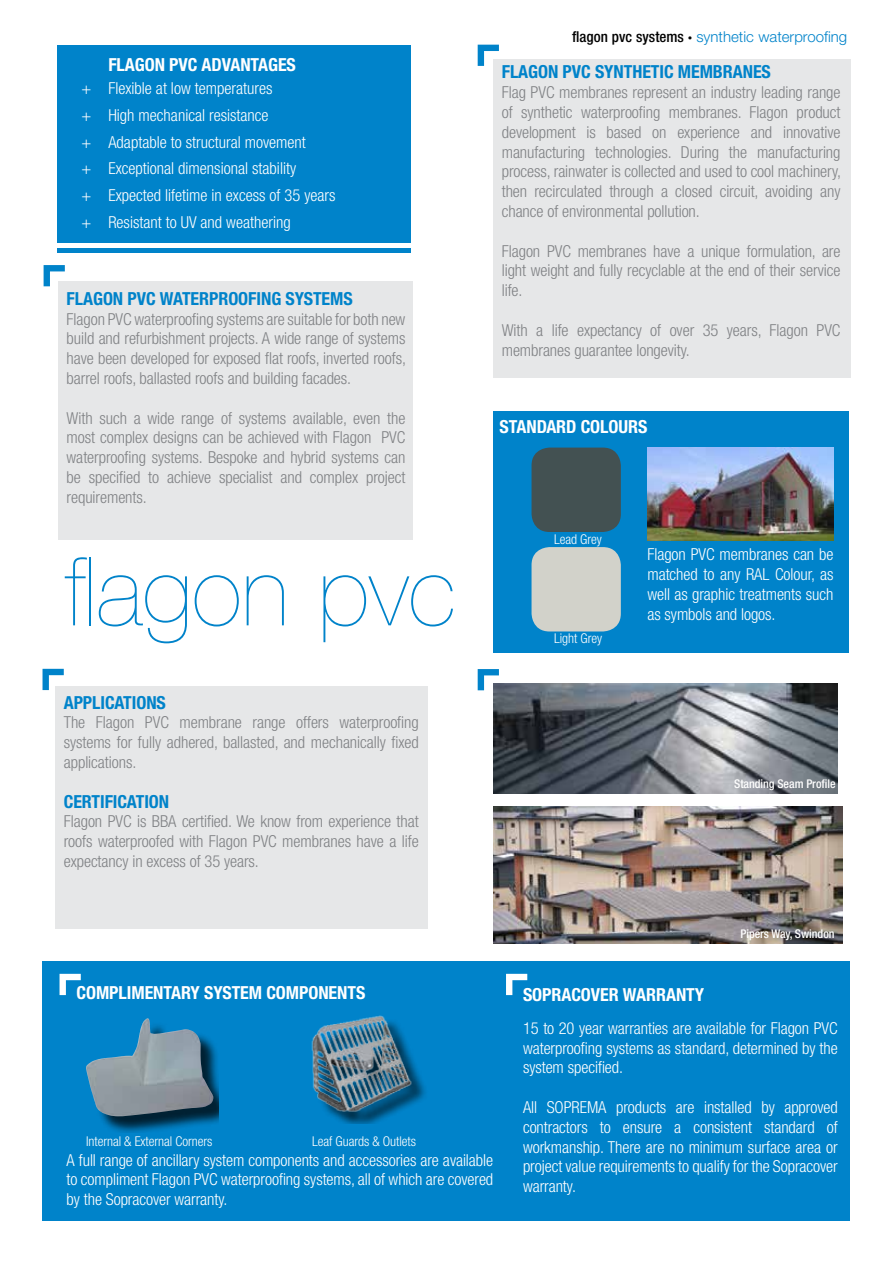
<style>
.page{position:relative;width:893px;height:1263px;background:#fff}
.page>*{position:absolute;margin:0;border:0;box-sizing:border-box;transform-origin:0 0}
.t1{font:200 95.25px "Helvetica Neue LT";color:#0083ca}
.t2{font:700 condensed 18px "Helvetica Neue LT";letter-spacing:-.005em;color:#0083ca}
.t3{font:700 condensed 18px "Helvetica Neue LT";letter-spacing:-.005em;color:#fff}
.t4{font:300 condensed 16.5px/19.8px "Helvetica Neue LT";letter-spacing:-.005em;color:#808285;text-align:justify}
.t5{font:300 condensed 16.5px/19.8px "Helvetica Neue LT";letter-spacing:-.005em;color:#fff;text-align:justify}
.t6{font:300 15px "Helvetica Neue LT";color:#0083ca}
.t7{font:300 condensed 13.5px "Helvetica Neue LT";letter-spacing:-.005em;color:#fff}
.t8{font:500 condensed 12px "Helvetica Neue LT";letter-spacing:-.005em;color:#fff}
.s1{font-weight:500;font-stretch:condensed;color:#000}
.s2{font-weight:800;font-stretch:condensed;color:#000}
</style>
<div class="page">
<div style="left:493px;top:60px;width:357px;height:318px;background:#e6e7e8"></div>
<div style="left:56px;top:686px;width:372px;height:243px;background:#e6e7e8"></div>
<div style="left:43px;top:961px;width:807px;height:259px;background:#0083ca"></div>
<div style="left:493px;top:411px;width:356px;height:241px;background:#0083ca"></div>
<svg style="left:478px;top:45px;width:21px;height:21px"></svg>
<div style="left:57px;top:45px;width:354px;height:197px;background:#0083ca"></div>
<svg style="left:43px;top:669px;width:21px;height:21px"></svg>
<div style="left:531px;top:448px;width:90px;height:84px;background:#435152;border-radius:18px"></div>
<div style="left:316px;top:1019px;width:112px;height:105px;background:#000;opacity:.75"></div>
<img style="left:311px;top:1015px;width:117px;height:103px">
<div style="left:89px;top:1021px;width:130px;height:111px;background:#000;opacity:.75"></div>
<img style="left:86px;top:1018px;width:127px;height:98px">
<svg style="left:60px;top:974px;width:21px;height:21px"></svg>
<svg style="left:506px;top:974px;width:21px;height:21px"></svg>
<div style="left:57px;top:248px;width:354px;height:5px;background:#0083ca"></div>
<div style="left:58px;top:281px;width:354px;height:259px;background:#e6e7e8"></div>
<img style="left:493px;top:683px;width:345px;height:110px">
<svg style="left:478px;top:669px;width:21px;height:21px"></svg>
<svg style="left:44px;top:265px;width:21px;height:21px"></svg>
<div style="left:531px;top:547px;width:90px;height:84px;background:#d2d2ca;border-radius:18px"></div>
<img style="left:647px;top:448px;width:186px;height:92px">
<img style="left:493px;top:806px;width:349px;height:138px">
<p class="t3" style="left:108px;top:54px;width:189px">FLAGON PVC ADVANTAGES</p>
<p class="t5" style="left:81px;top:74px;width:256px;line-height:27px;text-align:left">+ Flexible at low temperatures<br>+ High mechanical resistance<br>+ Adaptable to structural movement<br>+ Exceptional dimensional stability<br>+ Expected lifetime in excess of 35 years + Resistant to UV and weathering</p>
<p class="t2" style="left:67px;top:287px;width:288px">FLAGON PVC WATERPROOFING SYSTEMS</p>
<p class="t4" style="left:67px;top:309px;width:341px">Flagon PVC waterproofing systems are suitable for both new build and refurbishment projects. A wide range of systems have been developed for exposed flat roofs, inverted roofs, barrel roofs, ballasted roofs and building facades.</p>
<p class="t4" style="left:67px;top:408px;width:340px">With such a wide range of systems available, even the most complex designs can be achieved with Flagon PVC waterproofing systems. Bespoke and hybrid systems can be specified to achieve specialist and complex project requirements.</p>
<h1 class="t1" style="left:65px;top:537px;width:392px">flagon pvc</h1>
<p class="t2" style="left:64px;top:691px;width:104px">APPLICATIONS</p>
<p class="t4" style="left:64px;top:712px;width:357px">The Flagon PVC membrane range offers waterproofing systems for fully adhered, ballasted, and mechanically fixed applications.</p>
<p class="t2" style="left:64px;top:790px;width:107px">CERTIFICATION</p>
<p class="t4" style="left:64px;top:811px;width:357px">Flagon PVC is BBA certified. We know from experience that roofs waterproofed with Flagon PVC membranes have a life expectancy in excess of 35 years.</p>
<p class="t6" style="left:572px;top:27px;width:276px"><span class="s1">flagon pvc systems</span> <span class="s2">·</span> synthetic waterproofing</p>
<p class="t2" style="left:502px;top:61px;width:271px">FLAGON PVC SYNTHETIC MEMBRANES</p>
<p class="t4" style="left:502px;top:82px;width:341px">Flag PVC membranes represent an industry leading range of synthetic waterproofing membranes. Flagon product development is based on experience and innovative manufacturing technologies. During the manufacturing process, rainwater is collected and used to cool machinery, then recirculated through a closed circuit, avoiding any chance of environmental pollution.</p>
<p class="t4" style="left:502px;top:241px;width:340px">Flagon PVC membranes have a unique formulation, are light weight and fully recyclable at the end of their service life.</p>
<p class="t4" style="left:502px;top:320px;width:340px">With a life expectancy of over 35 years, Flagon PVC membranes guarantee longevity.</p>
<p class="t3" style="left:500px;top:415px;width:149px">STANDARD COLOURS</p>
<p class="t7" style="left:554px;top:532px;width:49px">Lead Grey</p>
<p class="t7" style="left:554px;top:631px;width:50px">Light Grey</p>
<p class="t5" style="left:647px;top:545px;width:188px">Flagon PVC membranes can be matched to any RAL Colour, as well as graphic treatments such as symbols and logos.</p>
<p class="t8" style="left:734px;top:777px;width:103px">Standing Seam Profile</p>
<p class="t8" style="left:740px;top:927px;width:96px">Pipers Way, Swindon</p>
<p class="t3" style="left:77px;top:982px;width:290px">COMPLIMENTARY SYSTEM COMPONENTS</p>
<p class="t7" style="left:86px;top:1134px;width:128px">Internal &amp; External Corners</p>
<p class="t7" style="left:312px;top:1134px;width:105px">Leaf Guards &amp; Outlets</p>
<p class="t5" style="left:67px;top:1150px;width:428px">A full range of ancillary system components and accessories are available to compliment Flagon PVC waterproofing systems, all of which are covered by the Sopracover warranty.</p>
<p class="t3" style="left:523px;top:983px;width:183px">SOPRACOVER WARRANTY</p>
<p class="t5" style="left:523px;top:1018px;width:316px">15 to 20 year warranties are available for Flagon PVC waterproofing systems as standard, determined by the system specified.</p>
<p class="t5" style="left:523px;top:1097px;width:316px">All SOPREMA products are installed by approved contractors to ensure a consistent standard of workmanship. There are no minimum surface area or project value requirements to qualify for the Sopracover warranty.</p>
</div>
